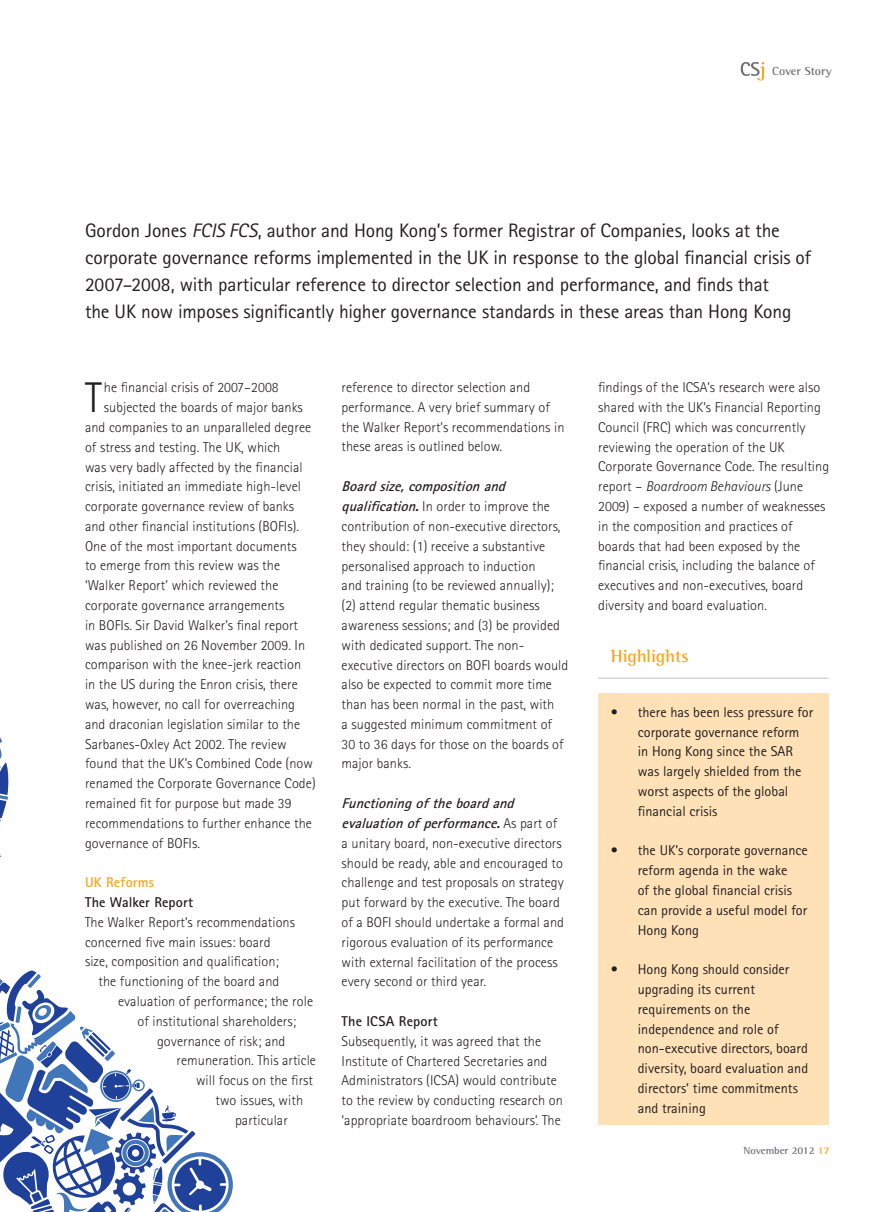
<style>
.page{position:relative;width:893px;height:1212px;background:#fff}
.page>*{position:absolute;margin:0;border:0;box-sizing:border-box;transform-origin:0 0}
.t1{font:300 42.9px "Rotis Sans Serif";color:#231f20}
.t2{font:19.5px/27px "Rotis Sans Serif";letter-spacing:-.01em;color:#231f20}
.t3{font:700 18px "Rotis Semi Serif";letter-spacing:-.01em;color:#faa61a}
.t4{font:300 14.25px/19.8px "Rotis Sans Serif";letter-spacing:.005em;color:#231f20}
.t5{font:14.25px/19.8px "Rotis Sans Serif";color:#231f20}
.t6{font:700 14.25px "Rotis Sans Serif";letter-spacing:.01em;color:#231f20}
.t7{font:700 14.25px "Rotis Sans Serif";letter-spacing:.01em;color:#faa61a}
.t8{font:700 12px "Rotis Semi Serif";color:#6d6e71}
.t9{font:700 10.5px "Rotis Semi Serif";color:#6d6e71}
.s1{font-style:italic}
.s2{font-weight:700;font-style:italic}
.s3{color:#faa61a}
</style>
<div class="page">
<svg style="left:0;top:737px;width:9px;height:85px"></svg>
<svg style="left:0;top:970px;width:233px;height:242px"></svg>
<svg style="left:741px;top:62px;width:23px;height:18px"></svg>
<div style="left:598px;top:693px;width:230px;height:432px;background:#ffe1b7"></div>
<hr style="left:598px;top:678px;width:230px;height:1px;background:#c0c2c4">
<p class="t8" style="left:772px;top:64px;width:61px">Cover Story</p>
<p class="t2" style="left:85px;top:217px;width:727px">Gordon Jones <span class="s1">FCIS FCS</span>, author and Hong Kong’s former Registrar of Companies, looks at the corporate governance reforms implemented in the UK in response to the global financial crisis of 2007–2008, with particular reference to director selection and performance, and finds that<br>the UK now imposes significantly higher governance standards in these areas than Hong Kong</p>
<h1 class="t1" style="left:85px;top:373px;width:18px">T</h1>
<p class="t4" style="left:104px;top:378px;width:176px">he financial crisis of 2007–2008</p>
<p class="t4" style="left:104px;top:397px;width:200px">subjected the boards of major banks</p>
<p class="t4" style="left:85px;top:417px;width:228px">and companies to an unparalleled degree</p>
<p class="t4" style="left:85px;top:437px;width:197px">of stress and testing. The UK, which</p>
<p class="t4" style="left:85px;top:457px;width:219px">was very badly affected by the financial</p>
<p class="t4" style="left:85px;top:477px;width:218px">crisis, initiated an immediate high-level</p>
<p class="t4" style="left:85px;top:496px;width:211px">corporate governance review of banks</p>
<p class="t4" style="left:85px;top:516px;width:216px">and other financial institutions (BOFIs).</p>
<p class="t4" style="left:85px;top:536px;width:213px">One of the most important documents</p>
<p class="t4" style="left:85px;top:556px;width:197px">to emerge from this review was the</p>
<p class="t4" style="left:85px;top:575px;width:195px">‘Walker Report’ which reviewed the</p>
<p class="t4" style="left:85px;top:595px;width:201px">corporate governance arrangements</p>
<p class="t4" style="left:85px;top:615px;width:215px">in BOFIs. Sir David Walker’s final report</p>
<p class="t4" style="left:85px;top:635px;width:222px">was published on 26 November 2009. In</p>
<p class="t4" style="left:85px;top:655px;width:218px">comparison with the knee-jerk reaction</p>
<p class="t4" style="left:85px;top:674px;width:214px">in the US during the Enron crisis, there</p>
<p class="t4" style="left:85px;top:694px;width:212px">was, however, no call for overreaching</p>
<p class="t4" style="left:85px;top:714px;width:217px">and draconian legislation similar to the</p>
<p class="t4" style="left:85px;top:734px;width:203px">Sarbanes-Oxley Act 2002. The review</p>
<p class="t4" style="left:85px;top:754px;width:229px">found that the UK’s Combined Code (now</p>
<p class="t4" style="left:85px;top:773px;width:232px">renamed the Corporate Governance Code)</p>
<p class="t4" style="left:85px;top:793px;width:208px">remained fit for purpose but made 39</p>
<p class="t4" style="left:85px;top:813px;width:228px">recommendations to further enhance the</p>
<p class="t4" style="left:85px;top:833px;width:117px">governance of BOFIs.</p>
<p class="t7" style="left:85px;top:873px;width:70px">UK Reforms</p>
<p class="t6" style="left:85px;top:893px;width:110px">The Walker Report</p>
<p class="t4" style="left:85px;top:912px;width:212px">The Walker Report’s recommendations concerned five main issues: board size, composition and qualification;</p>
<p class="t4" style="left:99px;top:971px;width:182px">the functioning of the board and</p>
<p class="t4" style="left:118px;top:991px;width:197px">evaluation of performance; the role</p>
<p class="t4" style="left:138px;top:1011px;width:160px">of institutional shareholders;</p>
<p class="t4" style="left:157px;top:1031px;width:130px">governance of risk; and</p>
<p class="t4" style="left:177px;top:1051px;width:141px">remuneration. This article</p>
<p class="t4" style="left:196px;top:1070px;width:119px">will focus on the first</p>
<p class="t4" style="left:215px;top:1090px;width:89px">two issues, with</p>
<p class="t4" style="left:235px;top:1110px;width:54px">particular</p>
<p class="t4" style="left:342px;top:377px;width:224px">reference to director selection and performance. A very brief summary of the Walker Report’s recommendations in these areas is outlined below.</p>
<p class="t4" style="left:342px;top:477px;width:228px"><span class="s2">Boardsize,compositionand qualification.</span>In order to improve the contribution of non-executive directors, they should: (1) receive a substantive personalised approach to induction<br>and training (to be reviewed annually); (2) attend regular thematic business awareness sessions; and (3) be provided with dedicated support. The non&shy;executive directors on BOFI boards would also be expected to commit more time than has been normal in the past, with<br>a suggested minimum commitment of 30 to 36 days for those on the boards of major banks.</p>
<p class="t4" style="left:342px;top:793px;width:224px"><span class="s2">Functioningoftheboardand evaluationofperformance.</span>A s p a r t o f a unitary board, non-executive directors should be ready, able and encouraged to challenge and test proposals on strategy put forward by the executive. The board of a BOFI should undertake a formal and rigorous evaluation of its performance with external facilitation of the process every second or third year.</p>
<p class="t6" style="left:342px;top:1012px;width:98px">The ICSA Report</p>
<p class="t4" style="left:342px;top:1031px;width:223px">Subsequently, it was agreed that the Institute of Chartered Secretaries and Administrators (ICSA) would contribute to the review by conducting research on ‘appropriate boardroom behaviours’. The</p>
<p class="t4" style="left:598px;top:377px;width:233px">findings of the ICSA’s research were also shared with the UK’s Financial Reporting Council (FRC) which was concurrently reviewing the operation of the UK Corporate Governance Code. The resulting report – <span class="s1">Boardroom Behaviours</span> (June 2009) – exposed a number of weaknesses in the composition and practices of boards that had been exposed by the financial crisis, including the balance of executives and non-executives, board diversity and board evaluation.</p>
<p class="t3" style="left:611px;top:645px;width:79px">Highlights</p>
<p class="t5" style="left:638px;top:702px;width:177px;text-indent:-27px">• there has been less pressure for corporate governance reform in Hong Kong since the SAR was largely shielded from the worst aspects of the global financial crisis</p>
<p class="t5" style="left:638px;top:840px;width:172px;text-indent:-27px">• the UK’s corporate governance reform agenda in the wake<br>of the global financial crisis can provide a useful model for<br>Hong Kong</p>
<p class="t5" style="left:638px;top:959px;width:172px;text-indent:-27px">• Hong Kong should consider upgrading its current requirements on the independence and role of non-executive directors, board diversity, board evaluation and directors’ time commitments and training</p>
<p class="t9" style="left:743px;top:1144px;width:87px">November 2012 <span class="s3">17</span></p>
</div>
